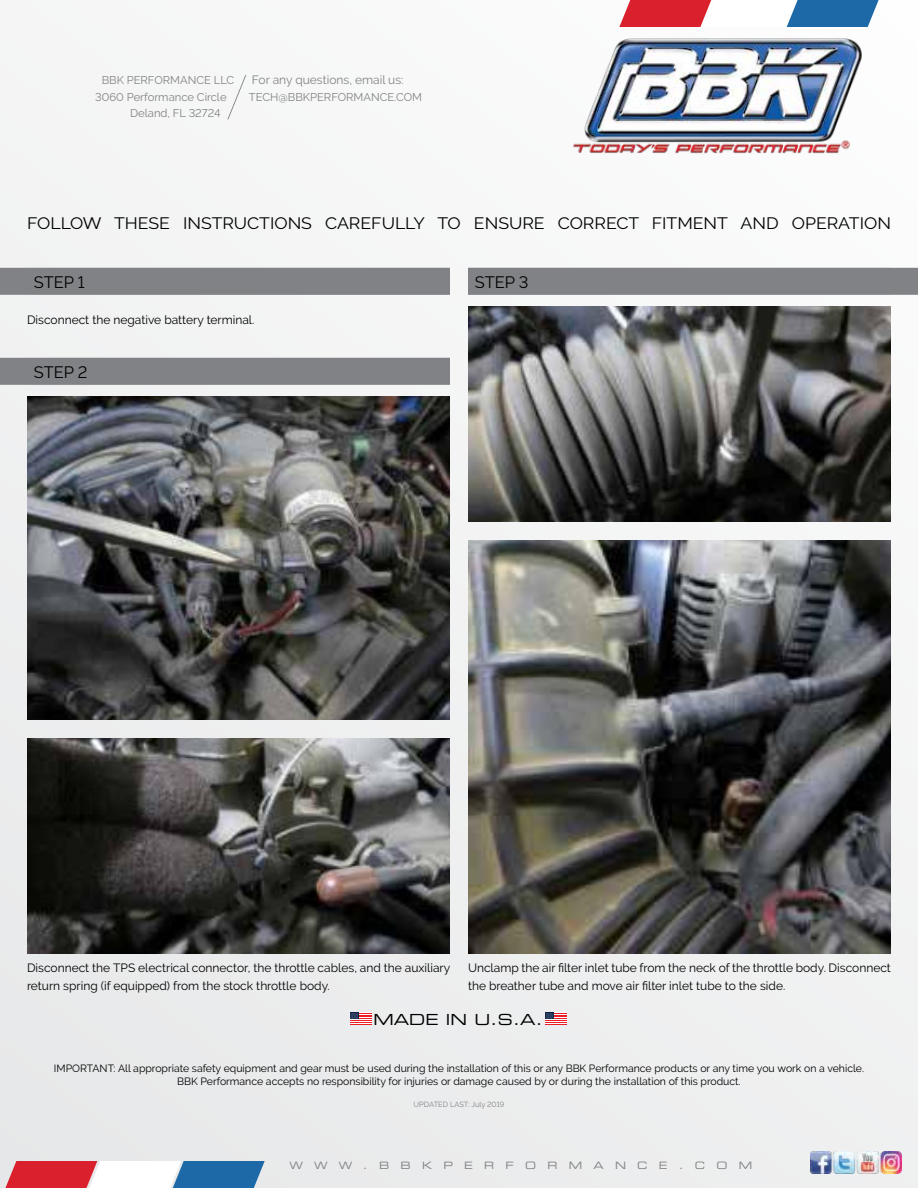
<style>
.page{position:relative;width:918px;height:1188px;background:#f2f3f3}
.page>*{position:absolute;margin:0;border:0;box-sizing:border-box;transform-origin:0 0}
.t1{font:16.5px "Raleway";color:#000;scale:1.07 1}
.t2{font:16.5px "Raleway";color:#000}
.t3{font:15.3px "Eurostile Extended Two";color:#000}
.t4{font:12px "Raleway";color:#000}
.t5{font:12px "Raleway";color:#808285}
.t6{font:11.25px "Raleway";color:#808285}
.t7{font:10.5px/12.6px "Raleway";color:#000;text-align:center}
.t8{font:10.2px "Eurostile Extended Two";letter-spacing:1.11em;color:#808285}
.t9{font:7.5px "Raleway";color:#808285}
</style>
<div class="page">
<svg style="left:619px;top:0;width:265px;height:27px"></svg>
<svg style="left:0;top:1161px;width:265px;height:27px"></svg>
<img style="left:573px;top:37px;width:290px;height:117px">
<svg style="left:227px;top:75px;width:19px;height:45px"></svg>
<svg style="left:545px;top:1013px;width:22px;height:12px"></svg>
<svg style="left:350px;top:1013px;width:21px;height:12px"></svg>
<img style="left:810px;top:1152px;width:92px;height:21px">
<div style="left:468px;top:268px;width:450px;height:27px;background:#808285"></div>
<div style="left:0;top:358px;width:450px;height:27px;background:#808285"></div>
<div style="left:0;top:268px;width:450px;height:27px;background:#808285"></div>
<img style="left:27px;top:396px;width:423px;height:324px">
<img style="left:27px;top:738px;width:423px;height:216px">
<img style="left:468px;top:306px;width:423px;height:216px">
<img style="left:468px;top:540px;width:423px;height:414px">
<p class="t6" style="left:102px;top:74px;width:134px">BBK PERFORMANCE LLC</p>
<p class="t6" style="left:95px;top:90px;width:133px">3060 Performance Circle</p>
<p class="t6" style="left:130px;top:107px;width:92px">Deland, FL 32724</p>
<p class="t5" style="left:252px;top:73px;width:153px">For any questions, email us:</p>
<p class="t6" style="left:249px;top:90px;width:175px">TECH@BBKPERFORMANCE.COM</p>
<h1 class="t1" style="left:27px;top:214px;width:809px">FOLLOW THESE INSTRUCTIONS CAREFULLY TO ENSURE CORRECT FITMENT AND OPERATION</h1>
<h1 class="t2" style="left:34px;top:273px;width:52px">STEP 1</h1>
<h1 class="t2" style="left:475px;top:273px;width:55px">STEP 3</h1>
<p class="t4" style="left:27px;top:313px;width:229px">Disconnect the negative battery terminal.</p>
<p class="t2" style="left:34px;top:363px;width:55px">STEP 2</p>
<p class="t4" style="left:27px;top:961px;width:425px">Disconnect the TPS electrical connector, the throttle cables, and the auxiliary</p>
<p class="t4" style="left:468px;top:961px;width:425px">Unclamp the air filter inlet tube from the neck of the throttle body. Disconnect</p>
<p class="t4" style="left:27px;top:979px;width:304px">return spring (if equipped) from the stock throttle body.</p>
<p class="t4" style="left:468px;top:979px;width:319px">the breather tube and move air filter inlet tube to the side.</p>
<p class="t3" style="left:373px;top:1009px;width:171px">MADE IN U.S.A.</p>
<p class="t7" style="left:54px;top:1062px;width:812px">IMPORTANT: All appropriate safety equipment and gear must be used during the installation of this or any BBK Performance products or any time you work on a vehicle.<br>BBK Performance accepts no responsibility for injuries or damage caused by or during the installation of this product.</p>
<p class="t9" style="left:414px;top:1100px;width:92px">UPDATED LAST: July 2019</p>
<p class="t8" style="left:289px;top:1158px;width:464px">WWW.BBKPERFORMANCE.COM</p>
</div>
